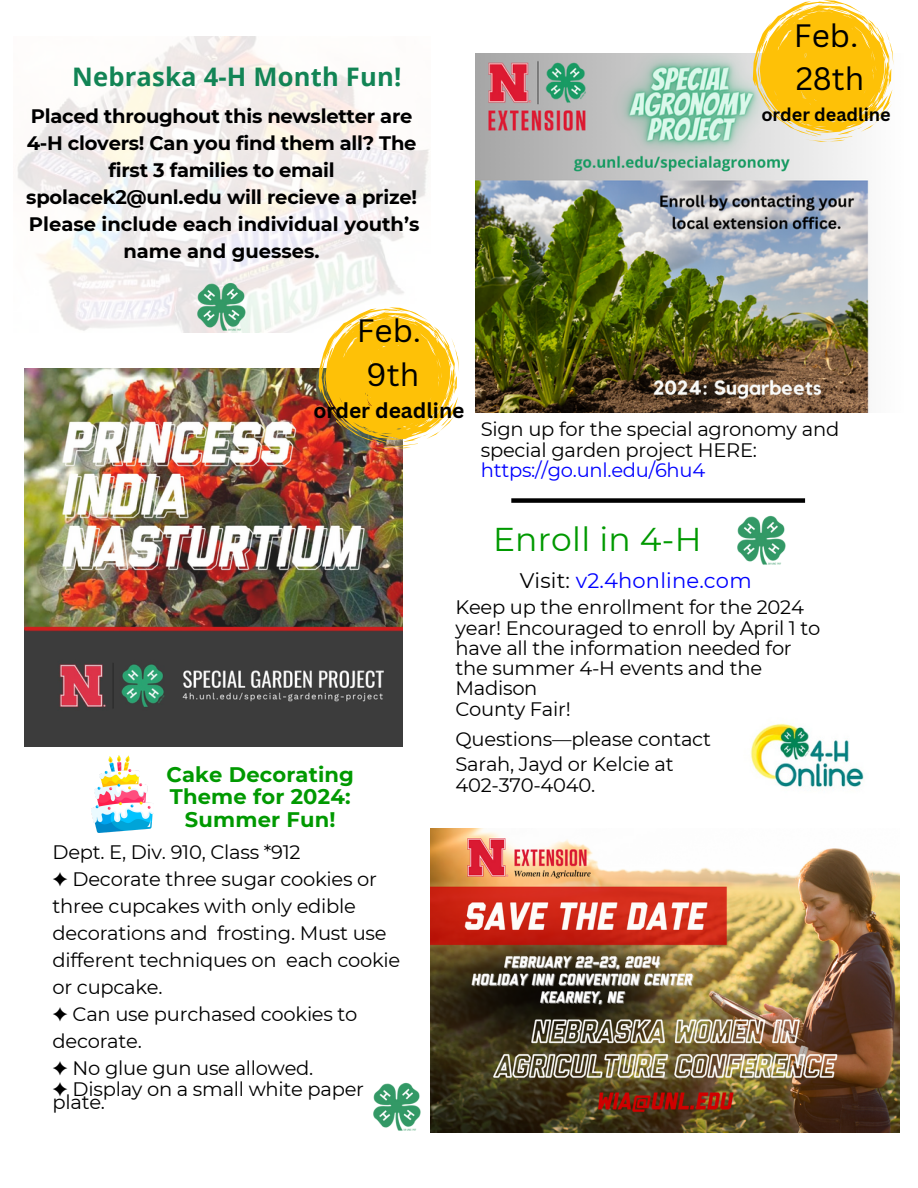
<style>
.page{position:relative;width:918px;height:1188px;background:#fff}
.page>*{position:absolute;margin:0;border:0;box-sizing:border-box;transform-origin:0 0}
.t1{font:33px "Montserrat";letter-spacing:.01em;color:#090}
.t2{font:31.5px/43.8px "Canva Sans";color:#000;text-align:center}
.t3{font:700 25.5px "Open Sans";letter-spacing:.01em;color:#128455}
.t4{font:700 21px/22.5px "Montserrat";letter-spacing:.01em;color:#090;text-align:center}
.t5{font:21px "Montserrat";letter-spacing:.01em;color:#00f}
.t6{font:700 21px "Canva Sans";color:#000}
.t7{font:19.5px/27px "Montserrat";letter-spacing:-.015em;color:#000}
.t8{font:700 19.5px/27px "Montserrat";letter-spacing:-.015em;color:#000;text-align:center}
.t9{font:700 18px "Canva Sans";color:#000}
.s1{color:#00f}
.s2{color:#000}
.s3{font-family:"Free Serif"}
</style>
<div class="page">
<img style="left:750px;top:723px;width:114px;height:64px">
<img style="left:17px;top:36px;width:412px;height:296px">
<img style="left:430px;top:829px;width:469px;height:304px">
<img style="left:475px;top:54px;width:419px;height:359px">
<img style="left:25px;top:368px;width:378px;height:378px">
<img style="left:198px;top:282px;width:48px;height:50px">
<img style="left:373px;top:1082px;width:48px;height:49px">
<img style="left:738px;top:516px;width:48px;height:49px">
<img style="left:92px;top:756px;width:62px;height:76px">
<svg style="left:319px;top:307px;width:140px;height:142px"></svg>
<svg style="left:753px;top:0;width:140px;height:142px"></svg>
<div style="left:511px;top:498px;width:294px;height:5px;background:#000"></div>
<p class="t3" style="left:72px;top:59px;width:331px">Nebraska 4-H Month Fun!</p>
<p class="t8" style="left:26px;top:102px;width:395px">Placed throughout this newsletter are 4-H clovers! Can you find them all? The first 3 families to email spolacek2@unl.edu will recieve a prize!<br>Please include each individual youth’s name and guesses.</p>
<h4 class="t2" style="left:794px;top:12px;width:66px">Feb.</h4>
<h4 class="t2" style="left:796px;top:56px;width:70px">28th</h4>
<p class="t9" style="left:761px;top:102px;width:131px">order deadline</p>
<h1 class="t2" style="left:357px;top:308px;width:66px">Feb.<br>9th</h1>
<h1 class="t6" style="left:313px;top:396px;width:153px">order deadline</h1>
<p class="t7" style="left:481px;top:419px;width:360px;line-height:20.2px">Sign up for the special agronomy and special garden project HERE: <span class="s1">https://go.unl.edu/6hu4</span></p>
<p class="t1" style="left:493px;top:519px;width:210px">Enroll in 4-H</p>
<h4 class="t5" style="left:520px;top:568px;width:233px"><span class="s2">Visit:</span> v2.4honline.com</h4>
<p class="t4" style="left:166px;top:763px;width:189px">Cake Decorating<br>Theme for 2024:<br>Summer Fun!</p>
<p class="t7" style="left:53px;top:839px;width:349px">Dept. E, Div. 910, Class *912<br><span class="s3">✦</span> Decorate three sugar cookies or three cupcakes with only edible decorations and frosting. Must use different techniques on each cookie or cupcake.<br><span class="s3">✦</span> Can use purchased cookies to decorate.<br><span class="s3">✦</span> No glue gun use allowed.</p>
<p class="t7" style="left:53px;top:1075px;width:313px"><span class="s3">✦</span> Display on a small white paper</p>
<p class="t7" style="left:53px;top:1089px;width:54px">plate.</p>
<h4 class="t7" style="left:456px;top:597px;width:366px;line-height:20.2px">Keep up the enrollment for the 2024 year! Encouraged to enroll by April 1 to have all the information needed for the summer 4-H events and the<br>Madison<br>County Fair!</h4>
<h4 class="t7" style="left:456px;top:727px;width:257px;line-height:24.8px">Questions—please contact<br>Sarah, Jayd or Kelcie at</h4>
<h4 class="t7" style="left:456px;top:772px;width:141px">402-370-4040.</h4>
</div>
